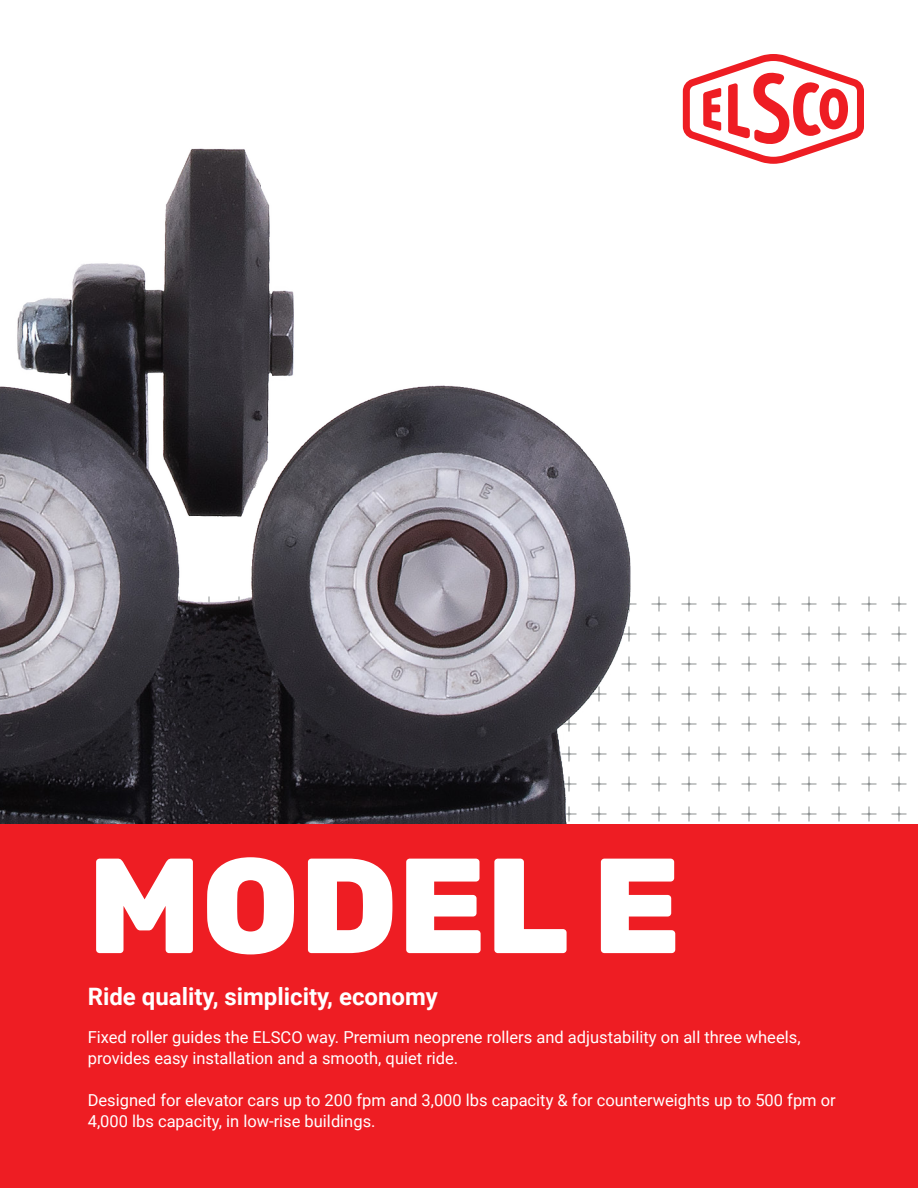
<style>
.page{position:relative;width:918px;height:1188px;background:#fff}
.page>*{position:absolute;margin:0;border:0;box-sizing:border-box;transform-origin:0 0}
.ModelName_90_90{font:800 135px "Rubik";color:#fff}
.ValueProposition_16{font:700 24px "Roboto";color:#fff}
.Subhead_11_14{font:16.5px/21px "Roboto";color:#fff}
</style>
<div class="page">
<svg style="left:683px;top:54px;width:181px;height:110px"></svg>
<svg style="left:630px;top:589px;width:277px;height:233px"></svg>
<img style="left:0;top:148px;width:630px;height:676px">
<div style="left:0;top:824px;width:918px;height:364px;background:#ee1d23"></div>
<p class="ModelName_90_90" style="left:88px;top:831px;width:594px">MODEL E</p>
<p class="ValueProposition_16" style="left:88px;top:980px;width:352px">Ride quality, simplicity, economy</p>
<p class="Subhead_11_14" style="left:88px;top:1026px;width:714px">Fixed roller guides the ELSCO way. Premium neoprene rollers and adjustability on all three wheels, provides easy installation and a smooth, quiet ride.</p>
<p class="Subhead_11_14" style="left:88px;top:1089px;width:750px">Designed for elevator cars up to 200 fpm and 3,000 lbs capacity &amp; for counterweights up to 500 fpm or<br>4,000 lbs capacity, in low-rise buildings.</p>
</div>
